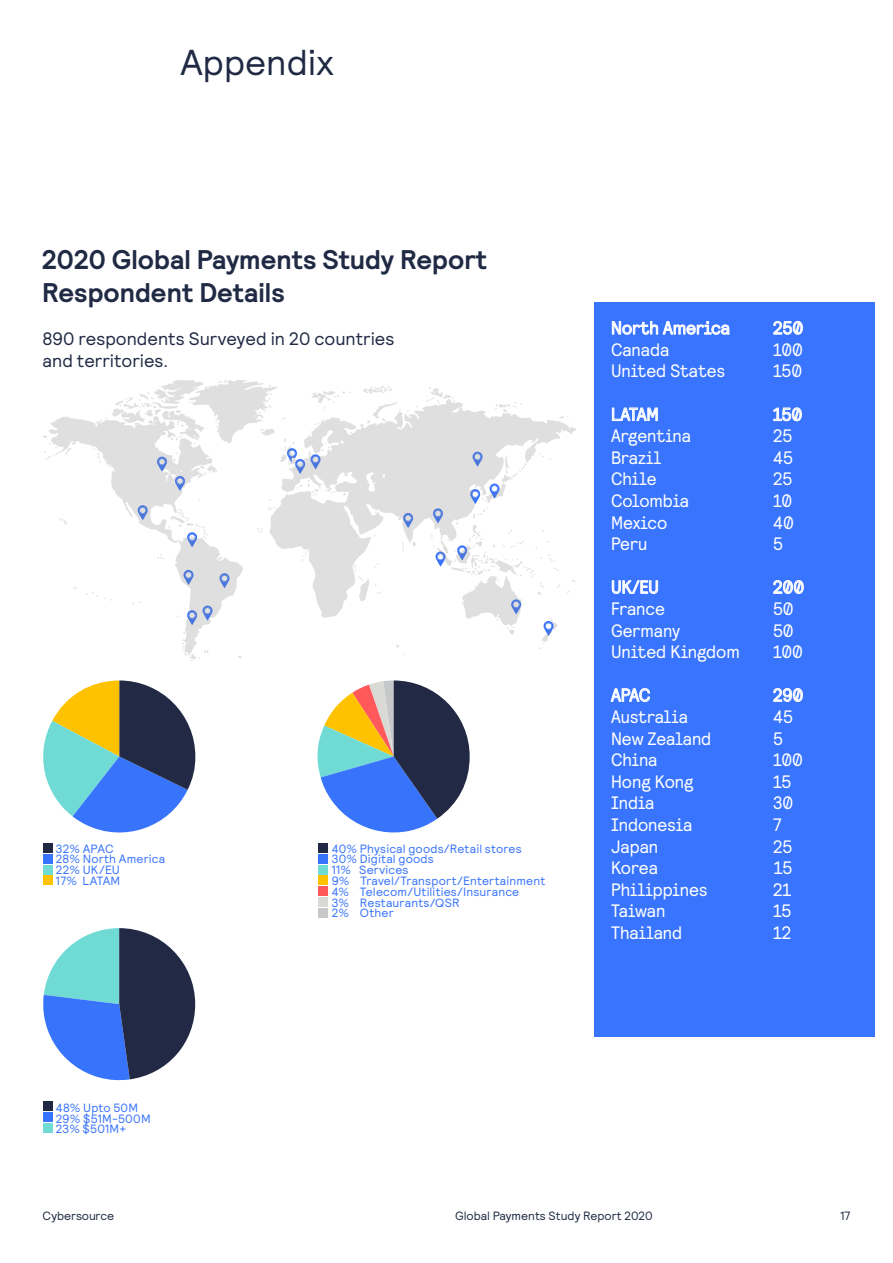
<style>
.page{position:relative;width:893px;height:1263px;background:#fff}
.page>*{position:absolute;margin:0;border:0;box-sizing:border-box;transform-origin:0 0}
.t1{font:36px "Cybersource Relative";color:#202a44}
.t2{font:700 27px/32.4px "Cybersource Relative";color:#202a44}
.t3{font:18px "Cybersource Relative Faux";color:#fff}
.t4{font:18px/21.6px "Relative Pro";color:#202a44}
.t5{font:12px/10.8px "Cybersource Relative";letter-spacing:.015em;color:#3873fc}
.t6{font:12px "Cybersource Relative";color:#202a44}
</style>
<div class="page">
<div style="left:594px;top:302px;width:281px;height:734px;background:#3874fd"></div>
<svg style="left:612px;top:321px;width:118px;height:14px"></svg>
<svg style="left:773px;top:320px;width:30px;height:15px"></svg>
<svg style="left:612px;top:407px;width:46px;height:15px"></svg>
<svg style="left:773px;top:407px;width:29px;height:15px"></svg>
<svg style="left:612px;top:580px;width:46px;height:14px"></svg>
<svg style="left:773px;top:580px;width:31px;height:14px"></svg>
<svg style="left:611px;top:688px;width:39px;height:15px"></svg>
<svg style="left:773px;top:688px;width:30px;height:14px"></svg>
<svg style="left:43px;top:680px;width:152px;height:153px"></svg>
<svg style="left:317px;top:680px;width:153px;height:153px"></svg>
<svg style="left:43px;top:928px;width:152px;height:153px"></svg>
<div style="left:319px;top:843px;width:9px;height:9px;background:#212945"></div>
<div style="left:319px;top:854px;width:9px;height:9px;background:#3873fc"></div>
<div style="left:319px;top:887px;width:9px;height:9px;background:#ff595c"></div>
<div style="left:319px;top:865px;width:9px;height:9px;background:#70dbd4"></div>
<div style="left:319px;top:898px;width:9px;height:9px;background:#d9d9d6"></div>
<div style="left:319px;top:876px;width:9px;height:9px;background:#ffc200"></div>
<div style="left:319px;top:909px;width:9px;height:9px;background:#c7c8ca"></div>
<img style="left:43px;top:381px;width:532px;height:279px">
<div style="left:43px;top:843px;width:9px;height:9px;background:#212945"></div>
<div style="left:43px;top:854px;width:9px;height:9px;background:#3873fc"></div>
<div style="left:43px;top:865px;width:9px;height:9px;background:#70dbd4"></div>
<div style="left:43px;top:876px;width:9px;height:9px;background:#ffc200"></div>
<div style="left:43px;top:1101px;width:9px;height:9px;background:#212945"></div>
<div style="left:43px;top:1112px;width:9px;height:9px;background:#3873fc"></div>
<div style="left:43px;top:1123px;width:9px;height:9px;background:#70dbd4"></div>
<h1 class="t1" style="left:180px;top:42px;width:155px">Appendix</h1>
<h2 class="t2" style="left:42px;top:244px;width:446px">2020 Global Payments Study Report<br>Respondent Details</h2>
<p class="t4" style="left:43px;top:328px;width:353px">890 respondents Surveyed in 20 countries and territories.</p>
<p class="t5" style="left:56px;top:843px;width:111px">32% APAC<br>28% North America<br>22% UK/EU<br>17% LATAM</p>
<p class="t5" style="left:56px;top:1102px;width:96px">48% Upto 50M<br>29% $51M-500M<br>23% $501M+</p>
<p class="t5" style="left:332px;top:843px;width:215px">40% Physical goods/Retail stores<br>30% Digital goods<br>11% Services<br>9% Travel/Transport/Entertainment<br>4% Telecom/Utilities/Insurance<br>3% Restaurants/QSR<br>2% Other</p>
<p class="t3" style="left:611px;top:318px;width:120px">North America</p>
<p class="t3" style="left:773px;top:318px;width:32px">250</p>
<p class="t3" style="left:611px;top:339px;width:60px">Canada</p>
<p class="t3" style="left:773px;top:339px;width:31px">100</p>
<p class="t3" style="left:611px;top:361px;width:116px">United States</p>
<p class="t3" style="left:773px;top:361px;width:31px">150</p>
<p class="t3" style="left:611px;top:404px;width:49px">LATAM</p>
<p class="t3" style="left:773px;top:404px;width:31px">150</p>
<p class="t3" style="left:611px;top:426px;width:81px">Argentina</p>
<p class="t3" style="left:773px;top:426px;width:21px">25</p>
<p class="t3" style="left:611px;top:447px;width:52px">Brazil</p>
<p class="t3" style="left:773px;top:447px;width:21px">45</p>
<p class="t3" style="left:611px;top:469px;width:47px">Chile</p>
<p class="t3" style="left:773px;top:469px;width:21px">25</p>
<p class="t3" style="left:611px;top:490px;width:80px">Colombia</p>
<p class="t3" style="left:773px;top:490px;width:21px">10</p>
<p class="t3" style="left:611px;top:512px;width:58px">Mexico</p>
<p class="t3" style="left:773px;top:512px;width:22px">40</p>
<p class="t3" style="left:611px;top:534px;width:38px">Peru</p>
<p class="t3" style="left:773px;top:534px;width:11px">5</p>
<p class="t3" style="left:611px;top:577px;width:49px">UK/EU</p>
<p class="t3" style="left:773px;top:577px;width:33px">200</p>
<p class="t3" style="left:611px;top:598px;width:55px">France</p>
<p class="t3" style="left:773px;top:598px;width:22px">50</p>
<p class="t3" style="left:611px;top:620px;width:71px">Germany</p>
<p class="t3" style="left:773px;top:620px;width:22px">50</p>
<p class="t3" style="left:611px;top:642px;width:130px">United Kingdom</p>
<p class="t3" style="left:773px;top:642px;width:31px">100</p>
<p class="t3" style="left:611px;top:685px;width:41px">APAC</p>
<p class="t3" style="left:773px;top:685px;width:32px">290</p>
<p class="t3" style="left:611px;top:706px;width:79px">Australia</p>
<p class="t3" style="left:773px;top:706px;width:21px">45</p>
<p class="t3" style="left:611px;top:728px;width:102px">New Zealand</p>
<p class="t3" style="left:773px;top:728px;width:11px">5</p>
<p class="t3" style="left:611px;top:750px;width:48px">China</p>
<p class="t3" style="left:773px;top:750px;width:31px">100</p>
<p class="t3" style="left:611px;top:771px;width:84px">Hong Kong</p>
<p class="t3" style="left:773px;top:771px;width:20px">15</p>
<p class="t3" style="left:611px;top:793px;width:45px">India</p>
<p class="t3" style="left:773px;top:793px;width:22px">30</p>
<p class="t3" style="left:611px;top:814px;width:83px">Indonesia</p>
<p class="t3" style="left:773px;top:814px;width:10px">7</p>
<p class="t3" style="left:611px;top:836px;width:49px">Japan</p>
<p class="t3" style="left:773px;top:836px;width:21px">25</p>
<p class="t3" style="left:611px;top:858px;width:48px">Korea</p>
<p class="t3" style="left:774px;top:858px;width:20px">15</p>
<p class="t3" style="left:611px;top:879px;width:98px">Philippines</p>
<p class="t3" style="left:773px;top:879px;width:20px">21</p>
<p class="t3" style="left:611px;top:901px;width:56px">Taiwan</p>
<p class="t3" style="left:773px;top:901px;width:20px">15</p>
<p class="t3" style="left:611px;top:922px;width:73px">Thailand</p>
<p class="t3" style="left:773px;top:922px;width:20px">12</p>
<p class="t6" style="left:43px;top:1209px;width:73px">Cybersource</p>
<p class="t6" style="left:455px;top:1209px;width:199px">Global Payments Study Report 2020</p>
<p class="t6" style="left:840px;top:1209px;width:12px">17</p>
</div>
